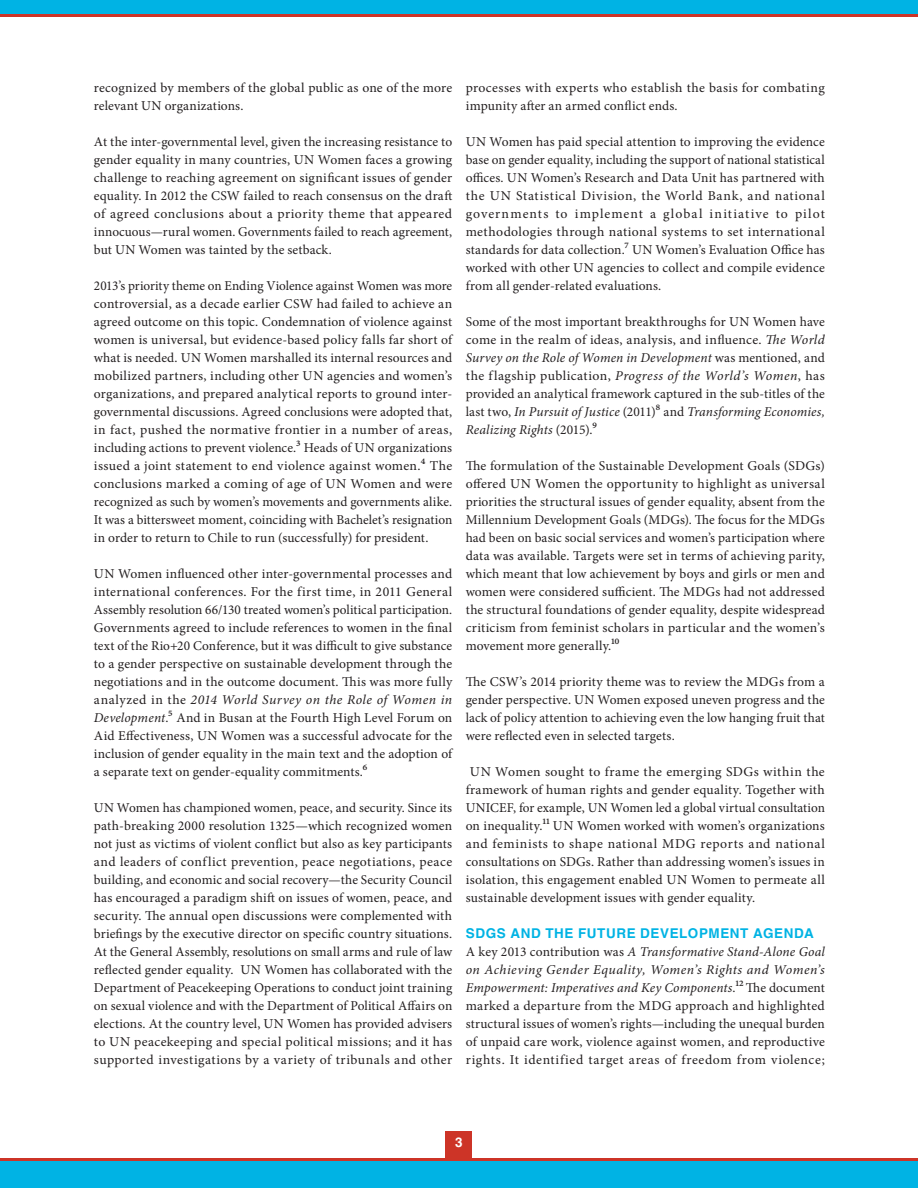
<style>
.page{position:relative;width:918px;height:1188px;background:#fff}
.page>*{position:absolute;margin:0;border:0;box-sizing:border-box;transform-origin:0 0}
.t1{font:13.5px/18px "Minion Pro";letter-spacing:.015em;color:#231f20;text-align:justify}
.t2{font:700 13.5px "Helvetica";letter-spacing:.045em;color:#00b3e4}
.t3{font:700 13.5px "Helvetica";color:#fff}
.s1{font-size:15px}
.s2{font-style:italic}
</style>
<div class="page">
<div style="left:446px;top:1131px;width:26px;height:27px;background:#cd3427"></div>
<div style="left:0;top:1158px;width:918px;height:27px;background:#cd3427"></div>
<div style="left:0;top:1161px;width:918px;height:27px;background:#00b3e4"></div>
<div style="left:0;top:0;width:918px;height:16px;background:#cd3427"></div>
<div style="left:0;top:0;width:918px;height:14px;background:#00b3e4"></div>
<p class="t1" style="left:94px;top:79px;width:360px">recognized by members of the global public as one of the more relevant UN organizations.</p>
<p class="t1" style="left:94px;top:133px;width:360px">At the inter-governmental level, given the increasing resistance to gender equality in many countries, UN Women faces a growing challenge to reaching agreement on significant issues of gender equality. In 2012 the CSW failed to reach consensus on the draft of agreed conclusions about a priority theme that appeared innocuous—rural women. Governments failed to reach agreement, but UN Women was tainted by the setback.</p>
<p class="t1" style="left:94px;top:277px;width:360px">2013’s priority theme on Ending Violence against Women was more controversial, as a decade earlier CSW had failed to achieve an agreed outcome on this topic. Condemnation of violence against women is universal, but evidence-based policy falls far short of what is needed. UN Women marshalled its internal resources and mobilized partners, including other UN agencies and women’s organizations, and prepared analytical reports to ground inter&shy;governmental discussions. Agreed conclusions were adopted that, in fact, pushed the normative frontier in a number of areas, including actions to prevent violence.<span class="s1">3</span> Heads of UN organizations issued a joint statement to end violence against women.<span class="s1">4</span> The conclusions marked a coming of age of UN Women and were recognized as such by women’s movements and governments alike.<br>It was a bittersweet moment, coinciding with Bachelet’s resignation in order to return to Chile to run (successfully) for president.</p>
<p class="t1" style="left:94px;top:565px;width:360px">UN Women influenced other inter-governmental processes and international conferences. For the first time, in 2011 General Assembly resolution 66/130 treated women’s political participation.<br>Governments agreed to include references to women in the final text of the Rio+20 Conference, but it was difficult to give substance to a gender perspective on sustainable development through the negotiations and in the outcome document. This was more fully analyzed in the <span class="s2">2014 World Survey on the Role of Women in Development</span>.<span class="s1">5</span> And in Busan at the Fourth High Level Forum on Aid Effectiveness, UN Women was a successful advocate for the inclusion of gender equality in the main text and the adoption of a separate text on gender-equality commitments.<span class="s1">6</span></p>
<p class="t1" style="left:94px;top:799px;width:360px">UN Women has championed women, peace, and security. Since its path-breaking 2000 resolution 1325—which recognized women not just as victims of violent conflict but also as key participants and leaders of conflict prevention, peace negotiations, peace building, and economic and social recovery—the Security Council has encouraged a paradigm shift on issues of women, peace, and security. The annual open discussions were complemented with briefings by the executive director on specific country situations.<br>At the General Assembly, resolutions on small arms and rule of law reflected gender equality. UN Women has collaborated with the Department of Peacekeeping Operations to conduct joint training on sexual violence and with the Department of Political Affairs on elections. At the country level, UN Women has provided advisers to UN peacekeeping and special political missions; and it has supported investigations by a variety of tribunals and other</p>
<p class="t1" style="left:466px;top:79px;width:361px">processes with experts who establish the basis for combating impunity after an armed conflict ends.</p>
<p class="t1" style="left:466px;top:133px;width:361px">UN Women has paid special attention to improving the evidence base on gender equality, including the support of national statistical offices. UN Women’s Research and Data Unit has partnered with the UN Statistical Division, the World Bank, and national governments to implement a global initiative to pilot methodologies through national systems to set international standards for data collection.<span class="s1">7</span> UN Women’s Evaluation Office has worked with other UN agencies to collect and compile evidence from all gender-related evaluations.</p>
<p class="t1" style="left:466px;top:313px;width:361px">Some of the most important breakthroughs for UN Women have come in the realm of ideas, analysis, and influence. <span class="s2">The World Survey on the Role of Women in Development</span> was mentioned, and the flagship publication, <span class="s2">Progress of the World’s Women</span>, has provided an analytical framework captured in the sub-titles of the last two, <span class="s2">In Pursuit of Justice</span> (2011)<span class="s1">8</span> and <span class="s2">Transforming Economies, Realizing Rights</span> (2015).<span class="s1">9</span></p>
<p class="t1" style="left:466px;top:457px;width:361px">The formulation of the Sustainable Development Goals (SDGs) offered UN Women the opportunity to highlight as universal priorities the structural issues of gender equality, absent from the Millennium Development Goals (MDGs). The focus for the MDGs had been on basic social services and women’s participation where data was available. Targets were set in terms of achieving parity, which meant that low achievement by boys and girls or men and women were considered sufficient. The MDGs had not addressed the structural foundations of gender equality, despite widespread criticism from feminist scholars in particular and the women’s movement more generally.<span class="s1">10</span></p>
<p class="t1" style="left:466px;top:673px;width:361px">The CSW’s 2014 priority theme was to review the MDGs from a gender perspective. UN Women exposed uneven progress and the lack of policy attention to achieving even the low hanging fruit that were reflected even in selected targets.</p>
<p class="t1" style="left:466px;top:763px;width:361px">UN Women sought to frame the emerging SDGs within the framework of human rights and gender equality. Together with UNICEF, for example, UN Women led a global virtual consultation on inequality.<span class="s1">11</span> UN Women worked with women’s organizations and feminists to shape national MDG reports and national consultations on SDGs. Rather than addressing women’s issues in isolation, this engagement enabled UN Women to permeate all sustainable development issues with gender equality.</p>
<p class="t2" style="left:466px;top:925px;width:350px">SDGS AND THE FUTURE DEVELOPMENT AGENDA</p>
<p class="t1" style="left:466px;top:943px;width:361px">A key 2013 contribution was <span class="s2">A Transformative Stand-Alone Goal on Achieving Gender Equality, Women’s Rights and Women’s Empowerment: Imperatives and Key Components</span>.<span class="s1">12</span> The document marked a departure from the MDG approach and highlighted structural issues of women’s rights—including the unequal burden of unpaid care work, violence against women, and reproductive rights. It identified target areas of freedom from violence;</p>
<p class="t3" style="left:455px;top:1134px;width:9px">3</p>
</div>
